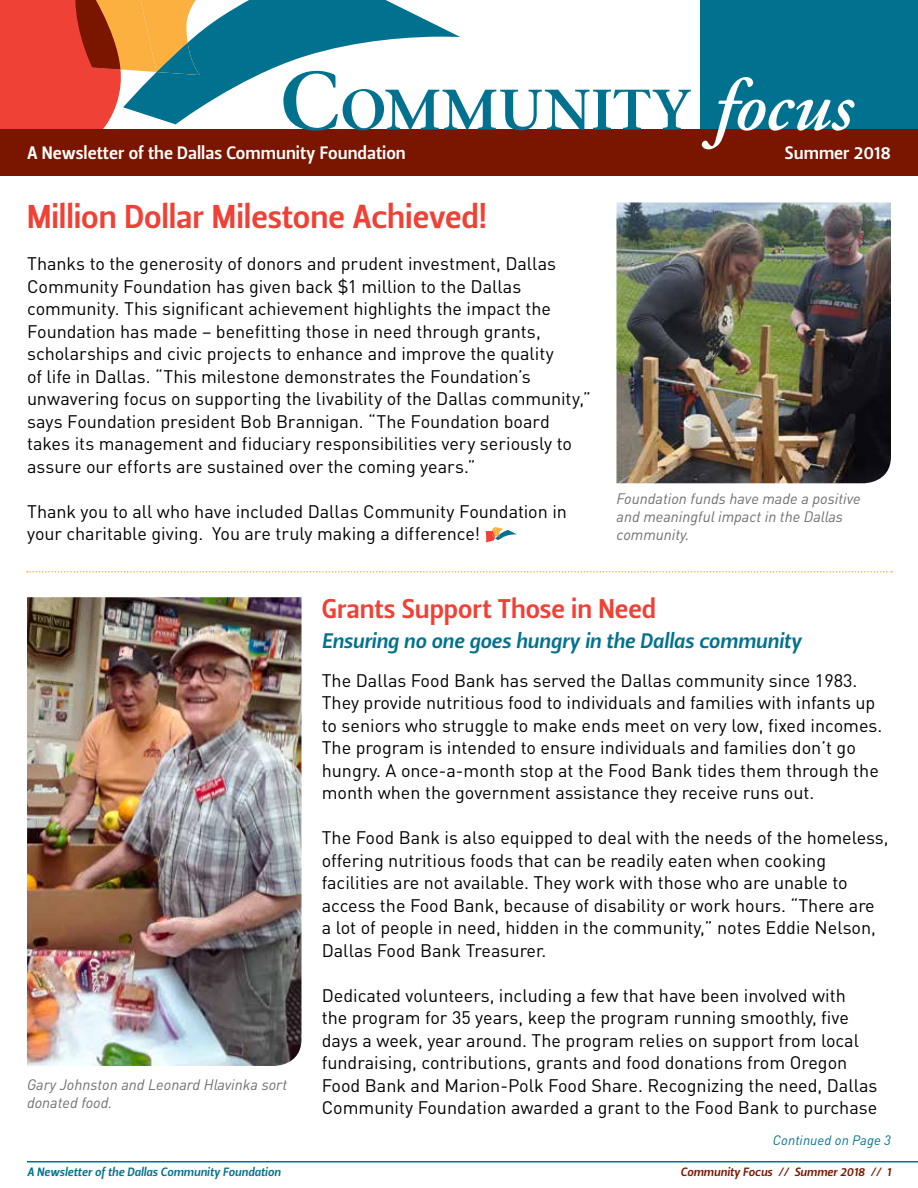
<style>
.page{position:relative;width:918px;height:1188px;background:#fff}
.page>*{position:absolute;margin:0;border:0;box-sizing:border-box;transform-origin:0 0}
.t1{font:600 57px "Stone Serif";letter-spacing:.01em;color:#00728f}
.t2{font:33px "Leitura Sans Grot 3";letter-spacing:-.005em;color:#ef4136}
.t3{font:27px "Leitura Sans Grot 3";letter-spacing:-.005em;color:#ef4136}
.t4{font:21px "Leitura Sans Italic 3";color:#00728f}
.t5{font:18px/22.5px "DINOT";color:#000}
.t6{font:18px "Leitura Sans Grot 3";color:#fff}
.t7{font:italic 15px/18px "DINOT";color:#6d6e71}
.t8{font:italic 13.5px "DINOT";letter-spacing:.01em;color:#00728f}
.t9{font:12px "Leitura Sans Italic 3";color:#00728f}
.t10{font:12px "Leitura Sans Italic 3";color:#7a1600}
.s1{font-size:82.5px}
.s2{font-family:"Adobe Garamond Pro";font-style:italic;font-size:73.5px;color:#fff}
</style>
<div class="page">
<svg style="left:0;top:0;width:460px;height:130px"></svg>
<div style="left:701px;top:0;width:217px;height:163px;background:#00728f"></div>
<div style="left:0;top:130px;width:918px;height:46px;background:#7a1600"></div>
<hr style="left:27px;top:1161px;width:891px;height:1px;background:#00728f">
<svg style="left:486px;top:527px;width:31px;height:15px"></svg>
<img style="left:616px;top:202px;width:275px;height:281px">
<svg style="left:27px;top:571px;width:865px;height:2px"></svg>
<img style="left:27px;top:597px;width:275px;height:469px">
<h1 class="t1" style="left:280px;top:75px;width:574px"><span class="s1">C</span>OMMUNITY <span class="s2">focus</span></h1>
<p class="t6" style="left:27px;top:141px;width:380px">A Newsletter of the Dallas Community Foundation</p>
<p class="t6" style="left:785px;top:141px;width:108px">Summer 2018</p>
<h2 class="t2" style="left:27px;top:194px;width:462px">Million Dollar Milestone Achieved!</h2>
<p class="t5" style="left:27px;top:252px;width:566px">Thanks to the generosity of donors and prudent investment, Dallas Community Foundation has given back $1 million to the Dallas community. This significant achievement highlights the impact the Foundation has made – benefitting those in need through grants, scholarships and civic projects to enhance and improve the quality<br>of life in Dallas. “This milestone demonstrates the Foundation’s unwavering focus on supporting the livability of the Dallas community,” says Foundation president Bob Brannigan. “The Foundation board takes its management and fiduciary responsibilities very seriously to assure our efforts are sustained over the coming years.”</p>
<p class="t5" style="left:27px;top:499px;width:541px">Thank you to all who have included Dallas Community Foundation in your charitable giving. You are truly making a difference!</p>
<p class="t7" style="left:616px;top:489px;width:246px">Foundation funds have made a positive and meaningful impact in the Dallas community.</p>
<p class="t7" style="left:27px;top:1075px;width:262px">Gary Johnston and Leonard Hlavinka sort donated food.</p>
<h3 class="t3" style="left:322px;top:590px;width:336px">Grants Support Those in Need</h3>
<p class="t4" style="left:322px;top:627px;width:481px">Ensuring no one goes hungry in the Dallas community</p>
<p class="t5" style="left:322px;top:668px;width:562px">The Dallas Food Bank has served the Dallas community since 1983.<br>They provide nutritious food to individuals and families with infants up to seniors who struggle to make ends meet on very low, fixed incomes.<br>The program is intended to ensure individuals and families don’t go hungry. A once-a-month stop at the Food Bank tides them through the month when the government assistance they receive runs out.</p>
<p class="t5" style="left:322px;top:826px;width:568px">The Food Bank is also equipped to deal with the needs of the homeless, offering nutritious foods that can be readily eaten when cooking facilities are not available. They work with those who are unable to access the Food Bank, because of disability or work hours. “There are a lot of people in need, hidden in the community,” notes Eddie Nelson, Dallas Food Bank Treasurer.</p>
<p class="t5" style="left:322px;top:983px;width:557px">Dedicated volunteers, including a few that have been involved with<br>the program for 35 years, keep the program running smoothly, five days a week, year around. The program relies on support from local fundraising, contributions, grants and food donations from Oregon Food Bank and Marion-Polk Food Share. Recognizing the need, Dallas Community Foundation awarded a grant to the Food Bank to purchase</p>
<p class="t8" style="left:773px;top:1131px;width:120px">Continued on Page 3</p>
<p class="t9" style="left:27px;top:1163px;width:255px">A Newsletter of the Dallas Community Foundation</p>
<p class="t10" style="left:681px;top:1163px;width:212px">Community Focus // Summer 2018 // 1</p>
</div>
